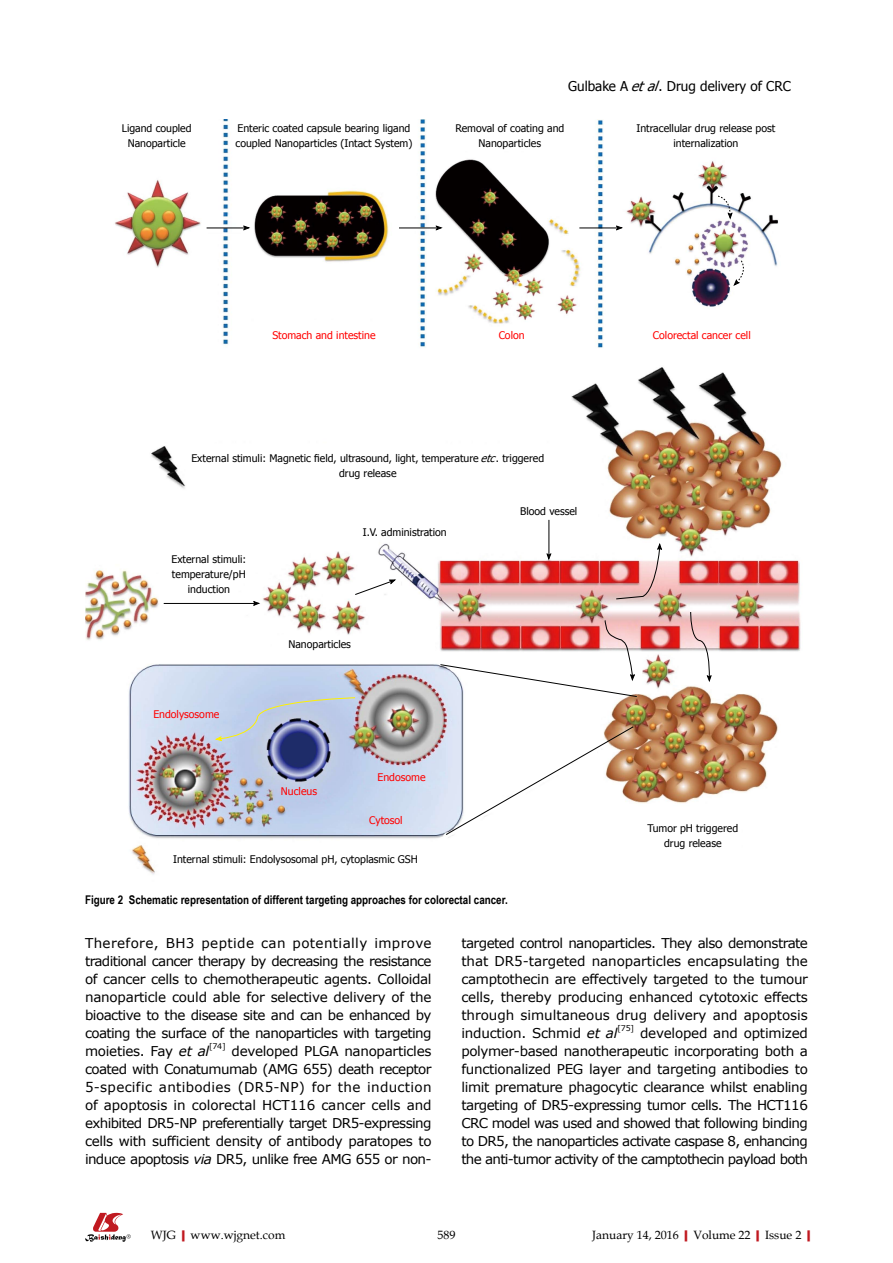
<style>
.page{position:relative;width:893px;height:1263px;background:#fff}
.page>*{position:absolute;margin:0;border:0;box-sizing:border-box;transform-origin:0 0}
.t1{font:13.5px/18px "Verdana";letter-spacing:-.045em;color:#000;text-align:justify}
.t2{font:13.5px "Tahoma";color:#000}
.t3{font:700 12px "Arial Narrow";color:#000}
.t4{font:12px "Book Antiqua";color:#000}
.t5{font:10.5px/15px "Tahoma";color:#000;text-align:center}
.t6{font:10.5px "Tahoma";color:#f00}
.t7{font:7.8px "Verdana";color:#000}
.s1{font-style:italic}
.s2{font-weight:700;color:#c01920}
</style>
<div class="page">
<svg style="left:85px;top:1213px;width:46px;height:29px"></svg>
<img style="left:85px;top:119px;width:716px;height:756px">
<svg style="left:243px;top:225px;width:6px;height:5px"></svg>
<hr style="left:207px;top:228px;width:39px;height:1px;background:#000">
<svg style="left:436px;top:225px;width:6px;height:5px"></svg>
<hr style="left:399px;top:228px;width:39px;height:1px;background:#000">
<svg style="left:616px;top:225px;width:6px;height:5px"></svg>
<hr style="left:579px;top:228px;width:39px;height:1px;background:#000">
<svg style="left:546px;top:553px;width:5px;height:6px"></svg>
<hr style="left:549px;top:520px;width:1px;height:36px;background:#000">
<svg style="left:253px;top:601px;width:6px;height:5px"></svg>
<hr style="left:164px;top:603px;width:91px;height:1px;background:#000">
<svg style="left:446px;top:726px;width:188px;height:109px"></svg>
<svg style="left:616px;top:544px;width:46px;height:55px"></svg>
<svg style="left:440px;top:620px;width:197px;height:77px"></svg>
<svg style="left:690px;top:612px;width:22px;height:69px"></svg>
<svg style="left:355px;top:579px;width:40px;height:16px"></svg>
<svg style="left:216px;top:697px;width:139px;height:44px;background:#afbbd4"></svg>
<svg style="left:718px;top:196px;width:14px;height:23px"></svg>
<svg style="left:734px;top:260px;width:14px;height:26px"></svg>
<p class="t2" style="left:568px;top:77px;width:224px">Gulbake A <span class="s1">etal</span>. Drug delivery of CRC</p>
<p class="t5" style="left:122px;top:120px;width:71px">Ligand coupled<br>Nanoparticle</p>
<p class="t5" style="left:235px;top:120px;width:178px;text-align:left">Enteric coated capsule bearing ligand coupled Nanoparticles (Intact System)</p>
<p class="t5" style="left:455px;top:120px;width:110px">Removal of coating and<br>Nanoparticles</p>
<p class="t5" style="left:636px;top:120px;width:140px">Intracellular drug release post internalization</p>
<p class="t6" style="left:272px;top:328px;width:105px">Stomach and intestine</p>
<p class="t6" style="left:499px;top:328px;width:27px">Colon</p>
<p class="t6" style="left:653px;top:328px;width:99px">Colorectal cancer cell</p>
<p class="t5" style="left:191px;top:450px;width:354px">External stimuli: Magnetic field, ultrasound, light, temperature <span class="s1">etc</span>. triggered drug release</p>
<p class="t5" style="left:520px;top:503px;width:59px">Blood vessel</p>
<p class="t5" style="left:363px;top:524px;width:85px">I.V. administration</p>
<p class="t5" style="left:172px;top:551px;width:76px">External stimuli: temperature/pH induction</p>
<p class="t6" style="left:153px;top:707px;width:68px">Endolysosome</p>
<p class="t5" style="left:288px;top:636px;width:64px">Nanoparticles</p>
<p class="t6" style="left:378px;top:770px;width:49px">Endosome</p>
<p class="t6" style="left:369px;top:814px;width:35px">Cytosol</p>
<p class="t5" style="left:173px;top:851px;width:246px">Internal stimuli: Endolysosomal pH, cytoplasmic GSH</p>
<p class="t3" style="left:85px;top:891px;width:424px">Figure 2 Schematic representation of different targeting approaches for colorectal cancer.</p>
<p class="t6" style="left:281px;top:784px;width:38px">Nucleus</p>
<p class="t5" style="left:647px;top:820px;width:92px">Tumor pH triggered drug release</p>
<p class="t1" style="left:85px;top:934px;width:348px">Therefore, BH3 peptide can potentially improve traditional cancer therapy by decreasing the resistance of cancer cells to chemotherapeutic agents. Colloidal nanoparticle could able for selective delivery of the bioactive to the disease site and can be enhanced by coating the surface of the nanoparticles with targeting moieties. Fay <span class="s1">et al</span></p>
<p class="t7" style="left:209px;top:1041px;width:18px">[74]</p>
<p class="t1" style="left:85px;top:1042px;width:348px;text-indent:147px">developed PLGA nanoparticles coated with Conatumumab (AMG 655) death receptor 5-specific antibodies (DR5-NP) for the induction of apoptosis in colorectal HCT116 cancer cells and exhibited DR5-NP preferentially target DR5-expressing cells with sufficient density of antibody paratopes to induce apoptosis <span class="s1">via</span> DR5, unlike free AMG 655 or non-</p>
<p class="t1" style="left:461px;top:934px;width:348px">targeted control nanoparticles. They also demonstrate that DR5-targeted nanoparticles encapsulating the camptothecin are effectively targeted to the tumour cells, thereby producing enhanced cytotoxic effects through simul-taneous drug delivery and apoptosis induction. Schmid <span class="s1">et al</span></p>
<p class="t7" style="left:617px;top:1023px;width:18px">[75]</p>
<p class="t1" style="left:461px;top:1024px;width:348px;text-indent:179px">developed and optimized polymer-based nanotherapeutic incorporating both a functionalized PEG layer and targeting antibodies to limit premature phagocytic clearance whilst enabling targeting of DR5-expressing tumor cells. The HCT116<br>CRC model was used and showed that following binding to DR5, the nanoparticles activate caspase 8, enhancing the anti-tumor activity of the camptothecin payload both</p>
<p class="t4" style="left:151px;top:1226px;width:136px">WJG<span class="s2">|</span>www.wjgnet.com</p>
<p class="t4" style="left:437px;top:1226px;width:19px">589</p>
<p class="t4" style="left:592px;top:1226px;width:225px">January 14, 2016<span class="s2">|</span>Volume 22<span class="s2">|</span>Issue 2<span class="s2">|</span></p>
</div>
